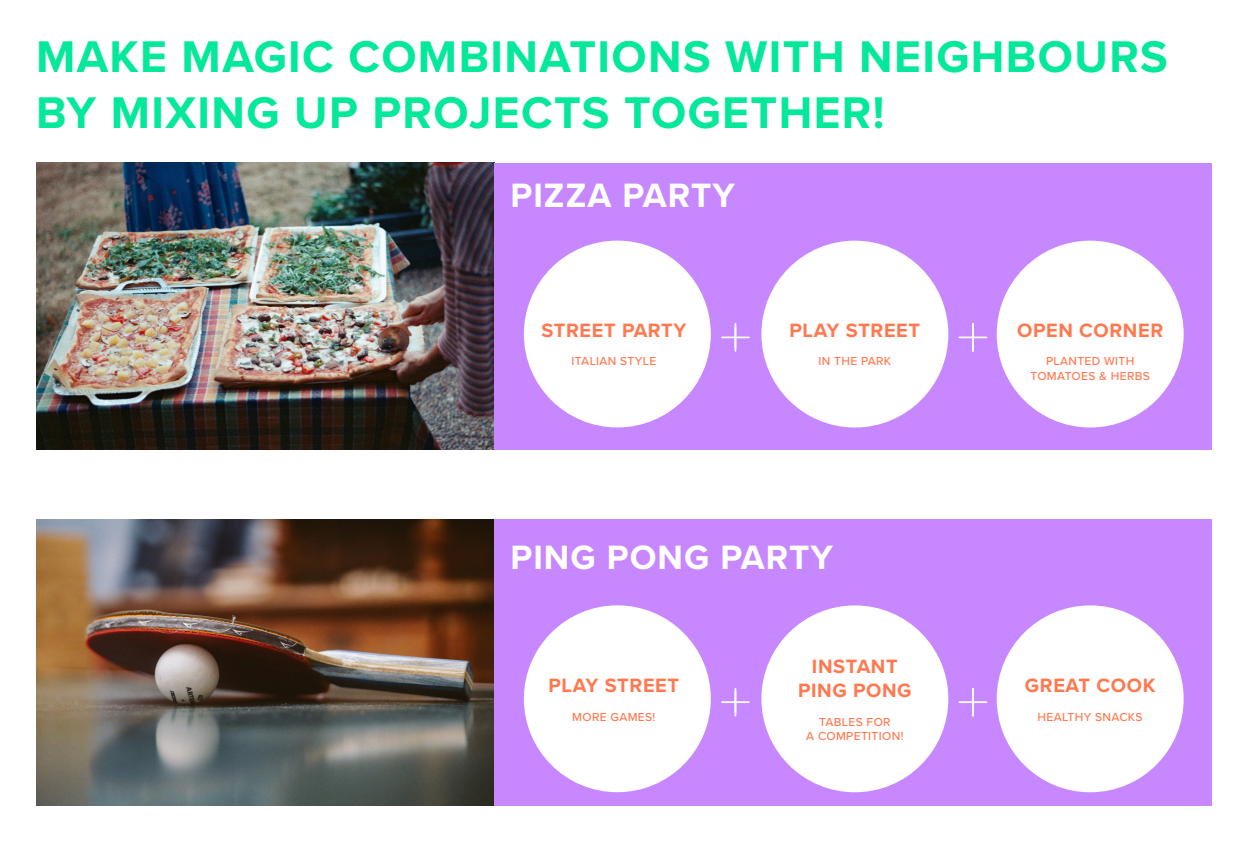
<style>
.page{position:relative;width:1248px;height:842px;background:#fff}
.page>*{position:absolute;margin:0;border:0;box-sizing:border-box;transform-origin:0 0}
.t1{font:700 46px/55.2px "Proxima Nova";letter-spacing:.03em;color:#03e899}
.t2{font:700 35px "Proxima Nova";letter-spacing:.03em;color:#fff}
.t3{font:700 20px "Proxima Nova";letter-spacing:.03em;color:#ff784f}
.t4{font:500 12px "Proxima Nova";letter-spacing:.03em;color:#ff784f}
</style>
<div class="page">
<img style="left:36px;top:163px;width:458px;height:286px">
<img style="left:36px;top:519px;width:458px;height:287px">
<div style="left:495px;top:163px;width:716px;height:286px;background:#c787ff"></div>
<div style="left:494px;top:519px;width:717px;height:287px;background:#c787ff"></div>
<div style="left:524px;top:241px;width:186px;height:186px;background:#fff;border-radius:50%"></div>
<div style="left:524px;top:605px;width:186px;height:187px;background:#fff;border-radius:50%"></div>
<div style="left:761px;top:241px;width:187px;height:186px;background:#fff;border-radius:50%"></div>
<div style="left:761px;top:605px;width:187px;height:187px;background:#fff;border-radius:50%"></div>
<div style="left:996px;top:241px;width:187px;height:186px;background:#fff;border-radius:50%"></div>
<div style="left:996px;top:605px;width:187px;height:187px;background:#fff;border-radius:50%"></div>
<hr style="left:734px;top:324px;width:2px;height:27px;background:#fff">
<hr style="left:721px;top:336px;width:28px;height:2px;background:#fff">
<hr style="left:734px;top:689px;width:2px;height:27px;background:#fff">
<hr style="left:721px;top:701px;width:28px;height:2px;background:#fff">
<hr style="left:959px;top:336px;width:27px;height:2px;background:#fff">
<hr style="left:971px;top:324px;width:2px;height:27px;background:#fff">
<hr style="left:959px;top:701px;width:27px;height:2px;background:#fff">
<hr style="left:971px;top:689px;width:2px;height:27px;background:#fff">
<p class="t1" style="left:36px;top:28px;width:1133px">MAKE MAGIC COMBINATIONS WITH NEIGHBOURS<br>BY MIXING UP PROJECTS TOGETHER!</p>
<p class="t2" style="left:510px;top:170px;width:226px">PIZZA PARTY</p>
<p class="t3" style="left:541px;top:315px;width:146px">STREET PARTY</p>
<p class="t4" style="left:571px;top:352px;width:86px">ITALIAN STYLE</p>
<p class="t3" style="left:789px;top:315px;width:132px">PLAY STREET</p>
<p class="t4" style="left:818px;top:352px;width:74px">IN THE PARK</p>
<p class="t2" style="left:510px;top:532px;width:324px">PING PONG PARTY</p>
<p class="t3" style="left:548px;top:671px;width:132px">PLAY STREET</p>
<p class="t4" style="left:572px;top:708px;width:85px">MORE GAMES!</p>
<p class="t3" style="left:811px;top:651px;width:87px">INSTANT</p>
<p class="t3" style="left:798px;top:675px;width:115px">PING PONG</p>
<p class="t4" style="left:819px;top:713px;width:73px">TABLES FOR</p>
<p class="t4" style="left:806px;top:727px;width:99px">A COMPETITION!</p>
<p class="t3" style="left:1017px;top:315px;width:147px">OPEN CORNER</p>
<p class="t4" style="left:1045px;top:352px;width:90px">PLANTED WITH</p>
<p class="t4" style="left:1030px;top:367px;width:121px">TOMATOES &amp; HERBS</p>
<p class="t3" style="left:1024px;top:671px;width:132px">GREAT COOK</p>
<p class="t4" style="left:1037px;top:708px;width:107px">HEALTHY SNACKS</p>
</div>
